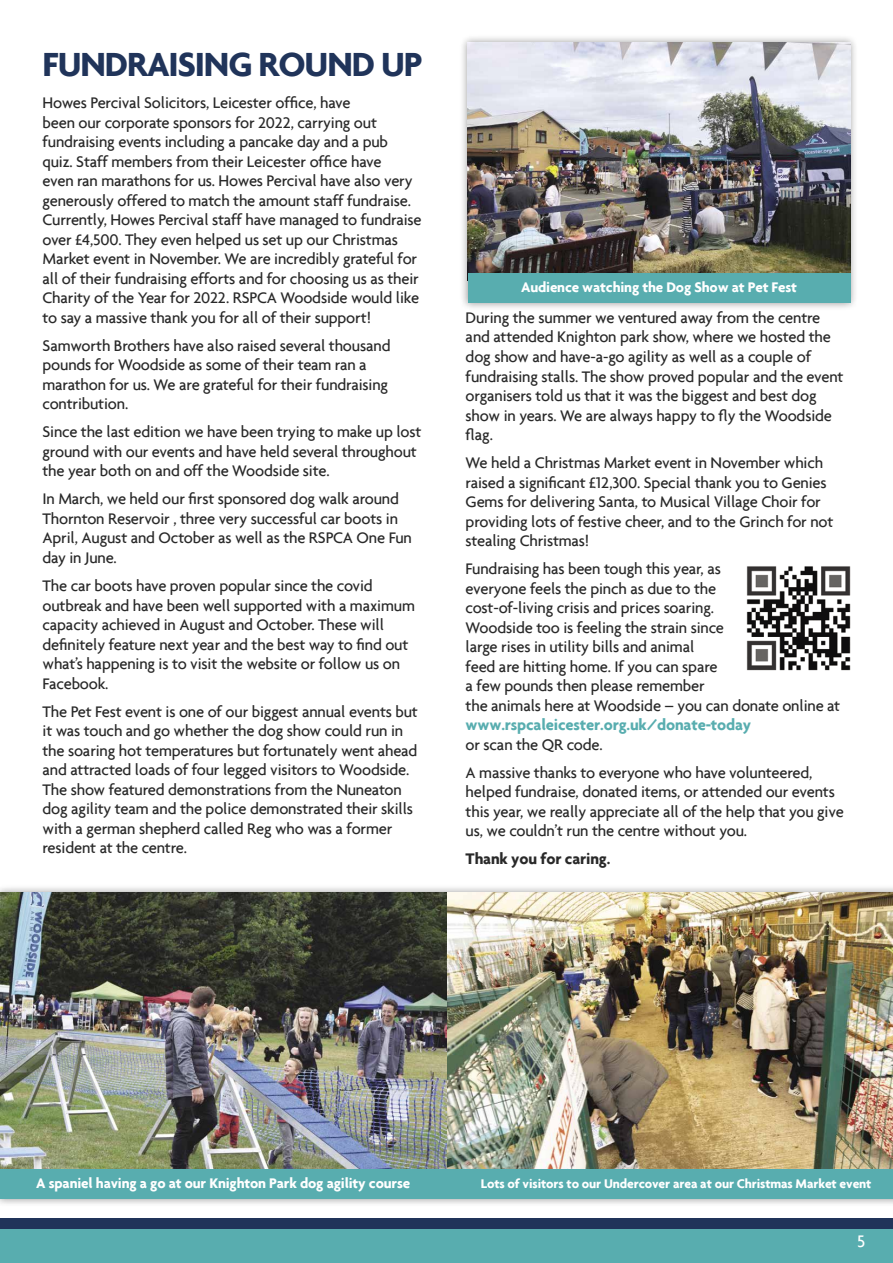
<style>
.page{position:relative;width:893px;height:1263px;background:#fff}
.page>*{position:absolute;margin:0;border:0;box-sizing:border-box;transform-origin:0 0}
.t1{font:700 36px "Agenda";letter-spacing:-.03em;color:#20345a}
.t2{font:500 18px "Agenda";color:#fff}
.t3{font:500 16.5px/19.5px "Agenda";letter-spacing:-.01em;color:#292929}
.t4{font:700 16.5px "Agenda";letter-spacing:-.01em;color:#58adaf}
.t5{font:700 16.5px "Agenda";letter-spacing:-.01em;color:#292929}
.t6{font:700 15px "Agenda";letter-spacing:-.01em;color:#fff}
.t7{font:700 13.5px "Agenda";letter-spacing:-.01em;color:#fff}
</style>
<div class="page">
<div style="left:0;top:1218px;width:893px;height:12px;background:#20345a"></div>
<div style="left:0;top:1229px;width:893px;height:34px;background:#58adaf"></div>
<div style="left:459px;top:34px;width:399px;height:277px;background:#000;opacity:.4"></div>
<img style="left:468px;top:43px;width:382px;height:230px">
<div style="left:468px;top:273px;width:382px;height:30px;background:#58adaf"></div>
<div style="left:0;top:884px;width:893px;height:323px;background:#000;opacity:.4"></div>
<img style="left:0;top:893px;width:893px;height:276px">
<div style="left:0;top:1169px;width:446px;height:30px;background:#58adaf"></div>
<div style="left:446px;top:1169px;width:447px;height:30px;background:#58adaf"></div>
<img style="left:746px;top:566px;width:105px;height:105px">
<h1 class="t1" style="left:43px;top:43px;width:381px">FUNDRAISING ROUND UP</h1>
<p class="t3" style="left:43px;top:93px;width:381px">Howes Percival Solicitors, Leicester office, have<br>been our corporate sponsors for 2022, carrying out fundraising events including a pancake day and a pub quiz. Staff members from their Leicester office have<br>even ran marathons for us. Howes Percival have also very generously offered to match the amount staff fundraise.<br>Currently, Howes Percival staff have managed to fundraise over £4,500. They even helped us set up our Christmas Market event in November. We are incredibly grateful for all of their fundraising efforts and for choosing us as their Charity of the Year for 2022. RSPCA Woodside would like to say a massive thank you for all of their support!</p>
<p class="t3" style="left:43px;top:335px;width:350px">Samworth Brothers have also raised several thousand pounds for Woodside as some of their team ran a marathon for us. We are grateful for their fundraising contribution.</p>
<p class="t3" style="left:43px;top:422px;width:380px">Since the last edition we have been trying to make up lost ground with our events and have held several throughout the year both on and off the Woodside site.</p>
<p class="t3" style="left:43px;top:489px;width:371px">In March, we held our first sponsored dog walk around Thornton Reservoir , three very successful car boots in April, August and October as well as the RSPCA One Fun day in June.</p>
<p class="t3" style="left:43px;top:575px;width:374px">The car boots have proven popular since the covid outbreak and have been well supported with a maximum capacity achieved in August and October. These will definitely feature next year and the best way to find out what’s happening is to visit the website or follow us on Facebook.</p>
<p class="t3" style="left:43px;top:701px;width:377px">The Pet Fest event is one of our biggest annual events but it was touch and go whether the dog show could run in the soaring hot temperatures but fortunately went ahead and attracted loads of four legged visitors to Woodside.<br>The show featured demonstrations from the Nuneaton dog agility team and the police demonstrated their skills with a german shepherd called Reg who was a former resident at the centre.</p>
<p class="t6" style="left:521px;top:278px;width:277px">Audience watching the Dog Show at Pet Fest</p>
<p class="t3" style="left:466px;top:307px;width:379px">During the summer we ventured away from the centre and attended Knighton park show, where we hosted the dog show and have-a-go agility as well as a couple of fundraising stalls. The show proved popular and the event organisers told us that it was the biggest and best dog show in years. We are always happy to fly the Woodside flag.</p>
<p class="t3" style="left:466px;top:452px;width:369px">We held a Christmas Market event in November which raised a significant £12,300. Special thank you to Genies Gems for delivering Santa, to Musical Village Choir for providing lots of festive cheer, and to the Grinch for not stealing Christmas!</p>
<p class="t3" style="left:466px;top:559px;width:376px">Fundraising has been tough this year, as<br>everyone feels the pinch as due to the<br>cost-of-living crisis and prices soaring.<br>Woodside too is feeling the strain since<br>large rises in utility bills and animal<br>feed are hitting home. If you can spare<br>a few pounds then please remember<br>the animals here at Woodside – you can donate online at</p>
<p class="t4" style="left:466px;top:715px;width:287px">www.rspcaleicester.org.uk/donate-today</p>
<p class="t3" style="left:466px;top:730px;width:348px;line-height:28px">or scan the QR code.<br>A massive thanks to everyone who have volunteered,</p>
<p class="t3" style="left:466px;top:782px;width:380px">helped fundraise, donated items, or attended our events this year, we really appreciate all of the help that you give us, we couldn’t run the centre without you.</p>
<p class="t5" style="left:466px;top:849px;width:146px">Thank you for caring.</p>
<p class="t6" style="left:36px;top:1174px;width:376px">A spaniel having a go at our Knighton Park dog agility course</p>
<p class="t7" style="left:481px;top:1175px;width:392px">Lots of visitors to our Undercover area at our Christmas Market event</p>
<p class="t2" style="left:857px;top:1230px;width:10px">5</p>
</div>
